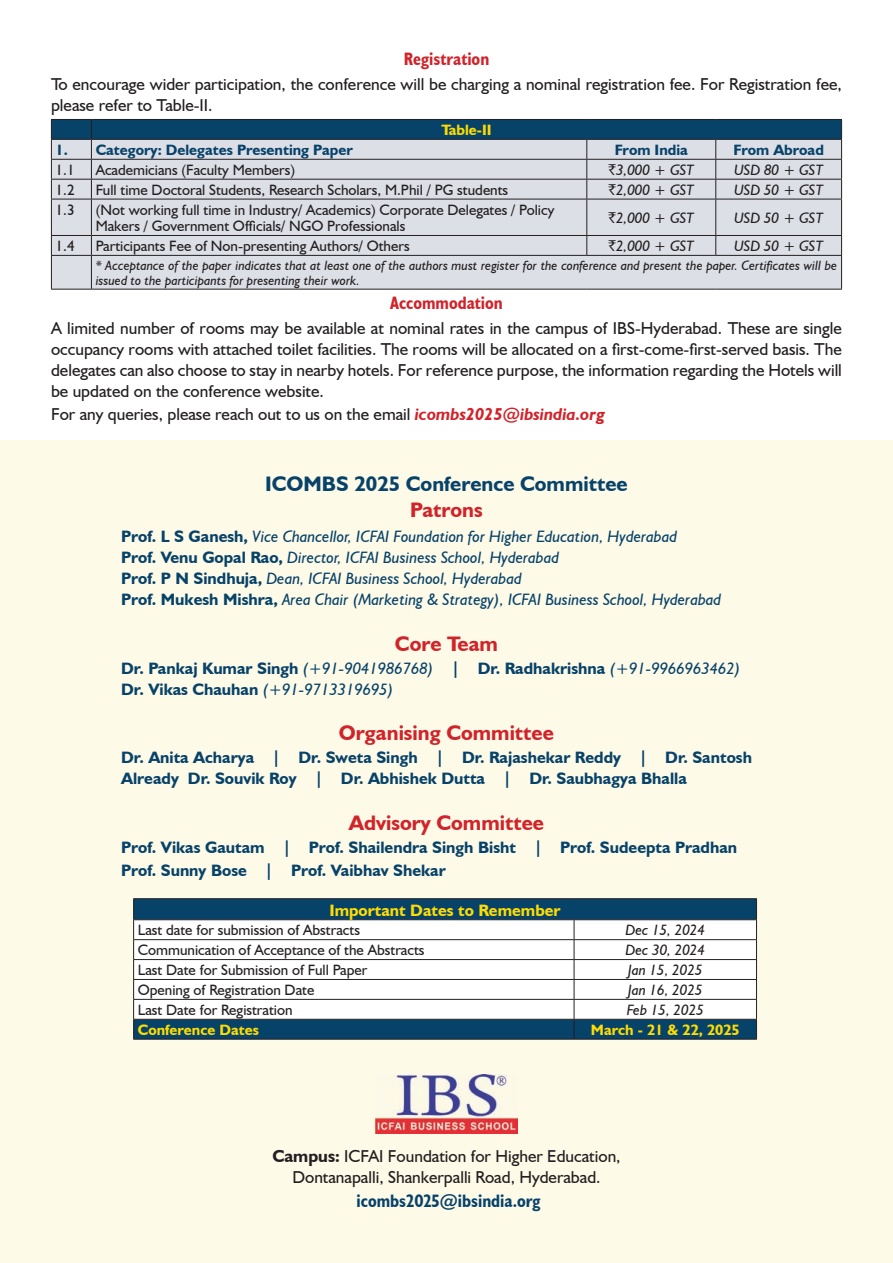
<style>
.page{position:relative;width:893px;height:1263px;background:#fff}
.page>*{position:absolute;margin:0;border:0;box-sizing:border-box;transform-origin:0 0}
.t1{font:700 21px "Humanist 521 BT";color:#d1232a}
.t2{font:700 21px "Humanist 521 BT";color:#074269}
.t3{font:700 condensed 18px "Humanist 521 BT";color:#d1232a}
.t4{font:700 condensed 18px "Humanist 521 BT";color:#074269}
.t5{font:17.25px/21px "Humanist 521 BT";color:#231f20;text-align:center}
.t6{font:700 16.5px/21px "Humanist 521 BT";color:#074269}
.t7{font:italic 16.5px/21px "Humanist 521 BT";color:#074269}
.t8{font:700 16.5px "Humanist 521 BT";color:#fedc02}
.t9{font:15px/16.5px "Humanist 521 BT";color:#231f20}
.t10{font:italic 15px "Humanist 521 BT";color:#231f20}
.t11{font:700 15px "Humanist 521 BT";color:#074269}
.t12{font:700 15px "Humanist 521 BT";color:#fedc02}
.t13{font:italic 13.5px/15px "Humanist 521 BT";color:#231f20}
.s1{font-family:"Rupee Foradian";font-style:normal}
.s2{font-weight:700;font-style:italic;color:#d1232a}
.s3{font-weight:700;font-style:normal}
.s4{font-weight:400;font-style:italic}
.s5{font-weight:700}
</style>
<div class="page">
<div style="left:0;top:440px;width:893px;height:823px;background:#fefae8"></div>
<img style="left:376px;top:1074px;width:141px;height:59px">
<div style="left:52px;top:200px;width:789px;height:89px;background:#dddfe7"></div>
<hr style="left:51px;top:199px;width:1px;height:36px;background:#231f20">
<hr style="left:91px;top:199px;width:1px;height:36px;background:#231f20">
<hr style="left:586px;top:199px;width:1px;height:36px;background:#231f20">
<hr style="left:715px;top:199px;width:1px;height:36px;background:#231f20">
<hr style="left:841px;top:199px;width:1px;height:36px;background:#231f20">
<svg style="left:51px;top:236px;width:1px;height:19px"></svg>
<svg style="left:91px;top:236px;width:1px;height:19px"></svg>
<svg style="left:586px;top:236px;width:1px;height:19px"></svg>
<svg style="left:715px;top:236px;width:1px;height:19px"></svg>
<svg style="left:841px;top:236px;width:1px;height:19px"></svg>
<svg style="left:51px;top:119px;width:791px;height:80px;background:#9faebd"></svg>
<hr style="left:51px;top:199px;width:40px;height:1px;background:#231f20">
<hr style="left:91px;top:199px;width:496px;height:1px;background:#231f20">
<hr style="left:587px;top:199px;width:129px;height:1px;background:#231f20">
<hr style="left:716px;top:199px;width:126px;height:1px;background:#231f20">
<hr style="left:51px;top:235px;width:40px;height:1px;background:#231f20">
<hr style="left:91px;top:235px;width:496px;height:1px;background:#231f20">
<hr style="left:587px;top:235px;width:129px;height:1px;background:#231f20">
<hr style="left:716px;top:235px;width:126px;height:1px;background:#231f20">
<hr style="left:51px;top:255px;width:40px;height:1px;background:#231f20">
<hr style="left:51px;top:256px;width:1px;height:33px;background:#231f20">
<hr style="left:91px;top:255px;width:496px;height:1px;background:#231f20">
<hr style="left:91px;top:256px;width:1px;height:33px;background:#231f20">
<hr style="left:587px;top:255px;width:129px;height:1px;background:#231f20">
<hr style="left:716px;top:255px;width:126px;height:1px;background:#231f20">
<hr style="left:841px;top:256px;width:1px;height:33px;background:#231f20">
<hr style="left:51px;top:289px;width:40px;height:1px;background:#231f20">
<hr style="left:91px;top:289px;width:496px;height:1px;background:#231f20">
<hr style="left:587px;top:289px;width:129px;height:1px;background:#231f20">
<hr style="left:716px;top:289px;width:126px;height:1px;background:#231f20">
<div style="left:134px;top:899px;width:622px;height:140px;background:#074269"></div>
<div style="left:134px;top:920px;width:622px;height:99px;background:#fff"></div>
<hr style="left:133px;top:898px;width:441px;height:1px;background:#231f20">
<hr style="left:574px;top:898px;width:183px;height:1px;background:#231f20">
<hr style="left:133px;top:919px;width:441px;height:1px;background:#231f20">
<hr style="left:574px;top:919px;width:183px;height:1px;background:#231f20">
<hr style="left:133px;top:1019px;width:441px;height:1px;background:#231f20">
<svg style="left:133px;top:899px;width:1px;height:140px"></svg>
<hr style="left:574px;top:1019px;width:183px;height:1px;background:#231f20">
<svg style="left:574px;top:920px;width:1px;height:119px"></svg>
<hr style="left:133px;top:1039px;width:441px;height:1px;background:#231f20">
<hr style="left:574px;top:1039px;width:183px;height:1px;background:#231f20">
<hr style="left:133px;top:939px;width:441px;height:1px;background:#231f20">
<hr style="left:574px;top:939px;width:183px;height:1px;background:#231f20">
<hr style="left:133px;top:959px;width:441px;height:1px;background:#231f20">
<hr style="left:574px;top:959px;width:183px;height:1px;background:#231f20">
<hr style="left:133px;top:979px;width:441px;height:1px;background:#231f20">
<hr style="left:574px;top:979px;width:183px;height:1px;background:#231f20">
<hr style="left:133px;top:999px;width:441px;height:1px;background:#231f20">
<hr style="left:574px;top:999px;width:183px;height:1px;background:#231f20">
<svg style="left:756px;top:899px;width:1px;height:140px"></svg>
<p class="t3" style="left:404px;top:47px;width:87px">Registration</p>
<p class="t5" style="left:51px;top:73px;width:792px;text-align:left">To encourage wider participation, the conference will be charging a nominal registration fee. For Registration fee, please refer to Table-II.</p>
<p class="t12" style="left:441px;top:121px;width:52px">Table-II</p>
<p class="t11" style="left:56px;top:141px;width:299px">1. Category: Delegates Presenting Paper</p>
<p class="t11" style="left:615px;top:141px;width:75px">From India</p>
<p class="t11" style="left:733px;top:141px;width:92px">From Abroad</p>
<p class="t9" style="left:56px;top:161px;width:20px">1.1</p>
<p class="t9" style="left:96px;top:161px;width:201px">Academicians (Faculty Members)</p>
<p class="t10" style="left:608px;top:161px;width:87px"><span class="s1">`</span>3,000 + GST</p>
<p class="t10" style="left:734px;top:161px;width:91px">USD 80 + GST</p>
<p class="t9" style="left:56px;top:181px;width:20px">1.2</p>
<p class="t9" style="left:96px;top:181px;width:414px">Full time Doctoral Students, Research Scholars, M.Phil / PG students</p>
<p class="t10" style="left:608px;top:180px;width:87px"><span class="s1">`</span>2,000 + GST</p>
<p class="t10" style="left:734px;top:180px;width:91px">USD 50 + GST</p>
<p class="t9" style="left:56px;top:201px;width:20px">1.3</p>
<p class="t9" style="left:96px;top:201px;width:460px">(Not working full time in Industry/ Academics) Corporate Delegates / Policy<br>Makers / Government Officials/ NGO Professionals</p>
<p class="t10" style="left:608px;top:209px;width:87px"><span class="s1">`</span>2,000 + GST</p>
<p class="t10" style="left:734px;top:209px;width:91px">USD 50 + GST</p>
<p class="t9" style="left:56px;top:237px;width:20px">1.4</p>
<p class="t9" style="left:96px;top:237px;width:315px">Participants Fee of Non-presenting Authors/ Others</p>
<p class="t10" style="left:608px;top:237px;width:87px"><span class="s1">`</span>2,000 + GST</p>
<p class="t10" style="left:734px;top:237px;width:91px">USD 50 + GST</p>
<p class="t13" style="left:96px;top:258px;width:743px">* Acceptance of the paper indicates that at least one of the authors must register for the conference and present the paper. Certificates will be issued to the participants for presenting their work.</p>
<p class="t3" style="left:390px;top:291px;width:114px">Accommodation</p>
<p class="t5" style="left:51px;top:317px;width:792px;text-align:justify">A limited number of rooms may be available at nominal rates in the campus of IBS-Hyderabad. These are single occupancy rooms with attached toilet facilities. The rooms will be allocated on a first-come-first-served basis. The delegates can also choose to stay in nearby hotels. For reference purpose, the information regarding the Hotels will be updated on the conference website.</p>
<p class="t5" style="left:51px;top:403px;width:556px">For any queries, please reach out to us on the email <span class="s2">icombs2025@ibsindia.org</span></p>
<p class="t2" style="left:265px;top:471px;width:364px">ICOMBS 2025 Conference Committee</p>
<p class="t1" style="left:410px;top:496px;width:74px">Patrons</p>
<p class="t7" style="left:121px;top:526px;width:601px"><span class="s3">Prof. L S Ganesh,</span> Vice Chancellor, ICFAI Foundation for Higher Education, Hyderabad<br><span class="s3">Prof. Venu Gopal Rao,</span> Director, ICFAI Business School, Hyderabad<br><span class="s3">Prof. P N Sindhuja,</span> Dean, ICFAI Business School, Hyderabad<br><span class="s3">Prof. Mukesh Mishra,</span> Area Chair (Marketing &amp; Strategy), ICFAI Business School, Hyderabad</p>
<p class="t1" style="left:395px;top:631px;width:104px">Core Team</p>
<p class="t6" style="left:121px;top:658px;width:621px">Dr. Pankaj Kumar Singh <span class="s4">(+91-9041986768)</span> | Dr. Radhakrishna <span class="s4">(+91-9966963462)<br></span>Dr. Vikas Chauhan <span class="s4">(+91-9713319695)</span></p>
<p class="t1" style="left:339px;top:719px;width:216px">Organising Committee</p>
<p class="t6" style="left:121px;top:746px;width:632px">Dr. Anita Acharya | Dr. Sweta Singh | Dr. Rajashekar Reddy | Dr. Santosh<br>Already Dr. Souvik Roy | Dr. Abhishek Dutta | Dr. Saubhagya Bhalla</p>
<p class="t1" style="left:349px;top:810px;width:197px">Advisory Committee</p>
<p class="t6" style="left:121px;top:835px;width:617px;line-height:23.1px">Prof. Vikas Gautam | Prof. Shailendra Singh Bisht | Prof. Sudeepta Pradhan<br>Prof. Sunny Bose | Prof. Vaibhav Shekar</p>
<p class="t8" style="left:329px;top:900px;width:233px">Important Dates to Remember</p>
<p class="t9" style="left:138px;top:922px;width:224px">Last date for submission of Abstracts</p>
<p class="t10" style="left:625px;top:921px;width:81px">Dec 15, 2024</p>
<p class="t9" style="left:138px;top:942px;width:288px">Communication of Acceptance of the Abstracts</p>
<p class="t10" style="left:625px;top:941px;width:81px">Dec 30, 2024</p>
<p class="t9" style="left:138px;top:961px;width:231px">Last Date for Submission of Full Paper</p>
<p class="t10" style="left:628px;top:961px;width:76px">Jan 15, 2025</p>
<p class="t9" style="left:138px;top:981px;width:178px">Opening of Registration Date</p>
<p class="t10" style="left:628px;top:981px;width:76px">Jan 16, 2025</p>
<p class="t9" style="left:138px;top:1001px;width:156px">Last Date for Registration</p>
<p class="t10" style="left:627px;top:1001px;width:79px">Feb 15, 2025</p>
<p class="t12" style="left:138px;top:1020px;width:123px">Conference Dates</p>
<p class="t12" style="left:591px;top:1020px;width:150px">March - 21 &amp; 22, 2025</p>
<p class="t5" style="left:272px;top:1146px;width:350px"><span class="s5">Campus:</span> ICFAI Foundation for Higher Education,<br>Dontanapalli, Shankerpalli Road, Hyderabad.</p>
<p class="t4" style="left:357px;top:1189px;width:186px">icombs2025@ibsindia.org</p>
</div>
